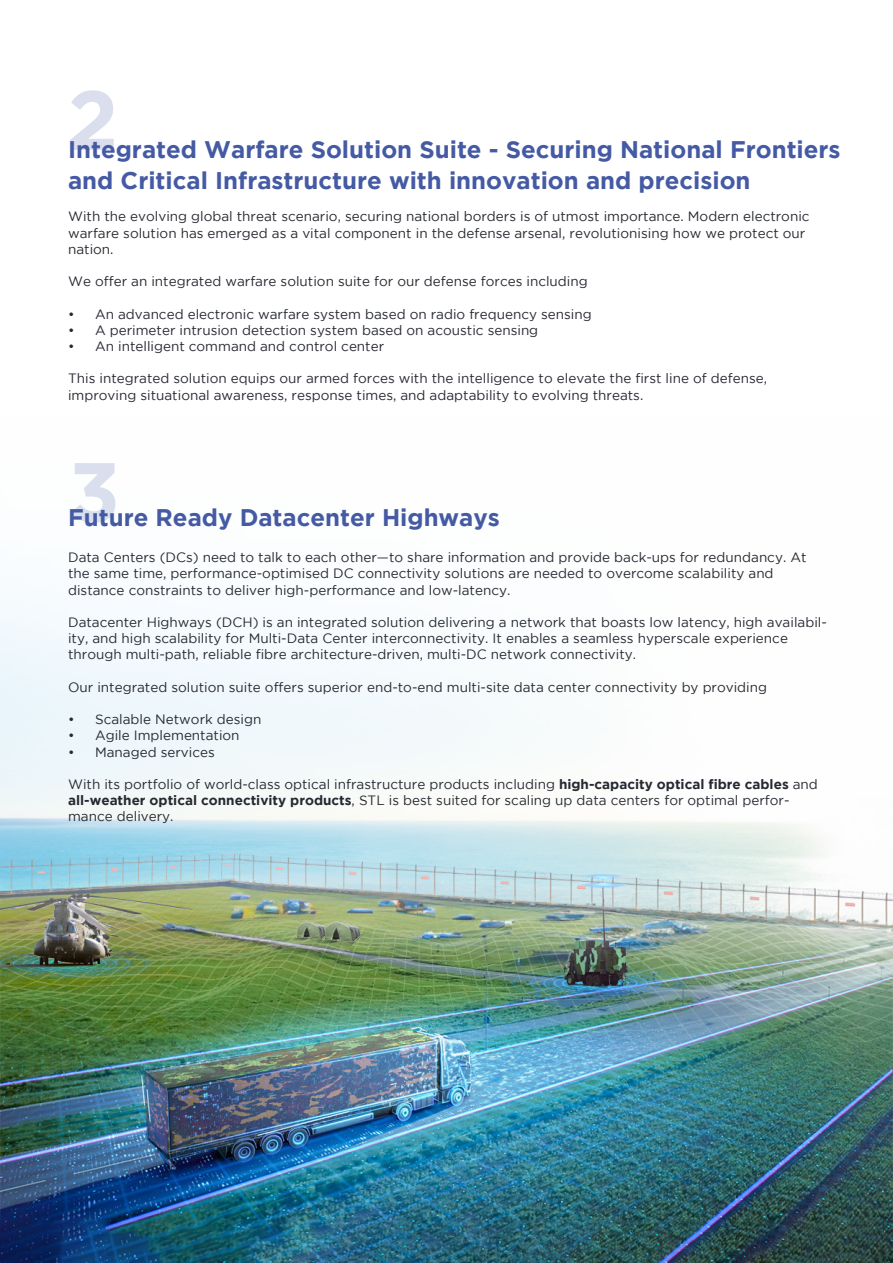
<style>
.page{position:relative;width:893px;height:1263px;background:#fff}
.page>*{position:absolute;margin:0;border:0;box-sizing:border-box;transform-origin:0 0}
.t1{font:700 84px "Gotham";color:#455aa4}
.t2{font:700 24px/30.3px "Gotham";color:#455aa4}
.t3{font:13.5px/16.2px "Gotham";color:#262931}
.s1{font-weight:700}
</style>
<div class="page">
<img style="left:0;top:961px;width:893px;height:302px">
<img style="left:0;top:605px;width:893px;height:356px">
<h1 class="t1" style="left:66px;top:72px;width:54px">2</h1>
<h2 class="t2" style="left:68px;top:134px;width:774px">Integrated Warfare Solution Suite - Securing National Frontiers and Critical Infrastructure with innovation and precision</h2>
<p class="t3" style="left:68px;top:208px;width:743px">With the evolving global threat scenario, securing national borders is of utmost importance. Modern electronic warfare solution has emerged as a vital component in the defense arsenal, revolutionising how we protect our nation.</p>
<p class="t3" style="left:68px;top:273px;width:521px">We offer an integrated warfare solution suite for our defense forces including</p>
<p class="t3" style="left:68px;top:305px;width:525px">• An advanced electronic warfare system based on radio frequency sensing</p>
<p class="t3" style="left:68px;top:322px;width:472px">• A perimeter intrusion detection system based on acoustic sensing</p>
<p class="t3" style="left:68px;top:338px;width:318px">• An intelligent command and control center</p>
<p class="t3" style="left:68px;top:370px;width:700px">This integrated solution equips our armed forces with the intelligence to elevate the first line of defense, improving situational awareness, response times, and adaptability to evolving threats.</p>
<h1 class="t1" style="left:68px;top:444px;width:54px">3</h1>
<p class="t3" style="left:68px;top:549px;width:740px">Data Centers (DCs) need to talk to each other—to share information and provide back-ups for redundancy. At the same time, performance-optimised DC connectivity solutions are needed to overcome scalability and distance constraints to deliver high-performance and low-latency.</p>
<p class="t3" style="left:68px;top:614px;width:760px">Datacenter Highways (DCH) is an integrated solution delivering a network that boasts low latency, high availabil&shy;ity, and high scalability for Multi-Data Center interconnectivity. It enables a seamless hyperscale experience through multi-path, reliable fibre architecture-driven, multi-DC network connectivity.</p>
<p class="t3" style="left:68px;top:679px;width:700px">Our integrated solution suite offers superior end-to-end multi-site data center connectivity by providing</p>
<p class="t3" style="left:68px;top:711px;width:195px">• Scalable Network design</p>
<p class="t3" style="left:68px;top:727px;width:173px">• Agile Implementation</p>
<p class="t3" style="left:68px;top:743px;width:148px">• Managed services</p>
<p class="t3" style="left:68px;top:776px;width:751px">With its portfolio of world-class optical infrastructure products including <span class="s1">high-capacity optical fibre cables</span> and <span class="s1">all-weather optical connectivity products</span>, STL is best suited for scaling up data centers for optimal perfor&shy;mance delivery.</p>
<h2 class="t2" style="left:68px;top:502px;width:433px">Future Ready Datacenter Highways</h2>
</div>
